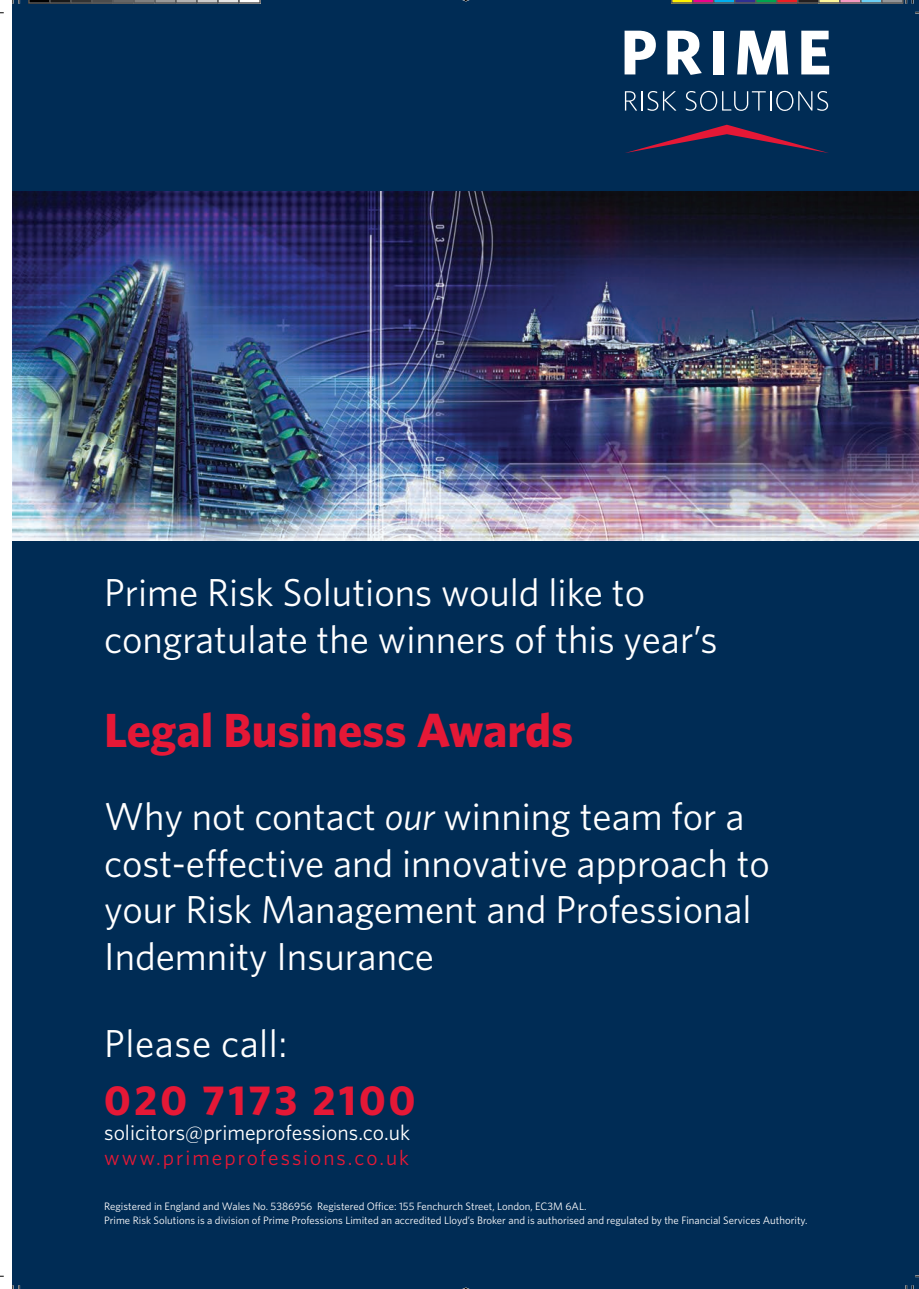
<style>
.page{position:relative;width:919px;height:1289px;background:#fff}
.page>*{position:absolute;margin:0;border:0;box-sizing:border-box;transform-origin:0 0}
.t1{font:700 48px "Whitney K";color:#e51836}
.t2{font:700 42px "Whitney K";letter-spacing:.075em;color:#e51836}
.t3{font:39px/46.8px "Whitney K";color:#fff}
.t4{font:21.6px "Whitney K";color:#fff}
.t5{font:21.3px "Whitney K";letter-spacing:.095em;color:#e51836}
.t6{font:10.8px/13.5px "Whitney K";color:#fff}
.s1{font-style:italic}
</style>
<div class="page">
<div style="left:13px;top:0;width:905px;height:1288px;background:#002c55"></div>
<img style="left:13px;top:191px;width:905px;height:349px">
<svg style="left:624px;top:31px;width:31px;height:43px"></svg>
<svg style="left:667px;top:31px;width:34px;height:44px"></svg>
<div style="left:713px;top:31px;width:10px;height:43px;background:#fff"></div>
<svg style="left:737px;top:31px;width:51px;height:43px"></svg>
<svg style="left:801px;top:31px;width:28px;height:43px"></svg>
<svg style="left:625px;top:125px;width:203px;height:28px"></svg>
<svg style="left:625px;top:91px;width:51px;height:20px"></svg>
<svg style="left:685px;top:91px;width:80px;height:20px"></svg>
<hr style="left:769px;top:91px;width:2px;height:20px;background:#fff">
<svg style="left:776px;top:91px;width:52px;height:20px"></svg>
<svg style="left:28px;top:0;width:233px;height:4px"></svg>
<svg style="left:12px;top:0;width:8px;height:4px"></svg>
<svg style="left:12px;top:1285px;width:8px;height:4px"></svg>
<svg style="left:671px;top:0;width:248px;height:4px"></svg>
<svg style="left:905px;top:1285px;width:14px;height:4px"></svg>
<h3 class="t3" style="left:104px;top:572px;width:615px">Prime Risk Solutions would like to congratulate the winners of this year’s</h3>
<h1 class="t1" style="left:104px;top:712px;width:470px">Legal Business Awards</h1>
<h3 class="t3" style="left:104px;top:795px;width:667px">Why not contact <span class="s1">our</span> winning team for a cost-effective and innovative approach to your Risk Management and Professional Indemnity Insurance</h3>
<h3 class="t3" style="left:104px;top:1023px;width:185px">Please call:</h3>
<h2 class="t2" style="left:104px;top:1084px;width:313px">020 7173 2100</h2>
<h3 class="t4" style="left:104px;top:1124px;width:307px">solicitors@primeprofessions.co.uk</h3>
<h3 class="t5" style="left:104px;top:1149px;width:306px">www.primeprofessions.co.uk</h3>
<p class="t6" style="left:104px;top:1200px;width:704px">Registered in England and Wales No. 5386956 Registered Office: 155 Fenchurch Street, London, EC3M 6AL.<br>Prime Risk Solutions is a division of Prime Professions Limited an accredited Lloyd’s Broker and is authorised and regulated by the Financial Services Authority.</p>
</div>
